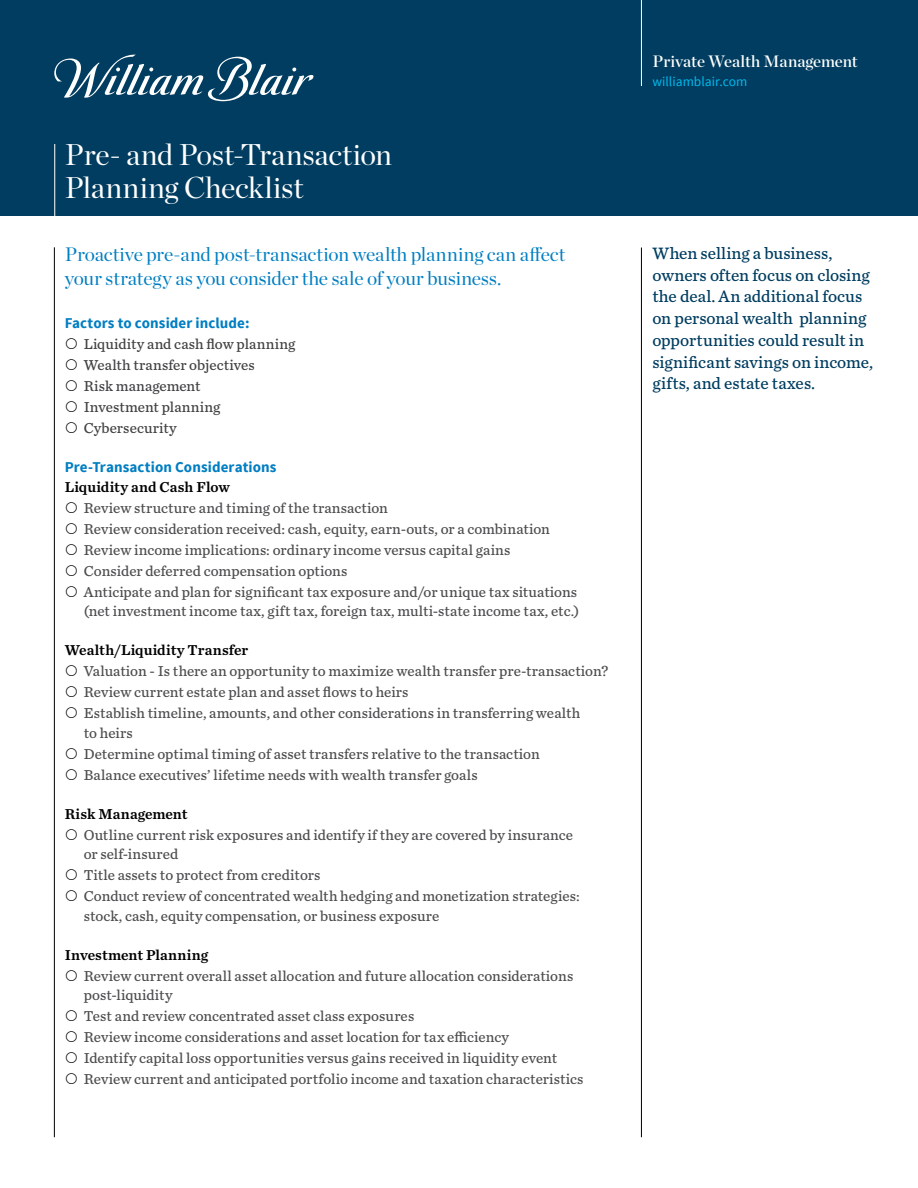
<style>
.page{position:relative;width:918px;height:1188px;background:#fff}
.page>*{position:absolute;margin:0;border:0;box-sizing:border-box;transform-origin:0 0}
.t1{font:30px/33px "Chronicle Display";color:#fff}
.t2{font:19.5px/24px "Chronicle Display";color:#007ec2}
.t3{font:17.25px/21.8px "Chronicle Text G4";color:#003d60}
.t4{font:16.5px "Chronicle Display Semi";letter-spacing:-.005em;color:#fff}
.t5{font:15px/21px "Chronicle Text G4";letter-spacing:.005em;color:#4d4d4f}
.t6{font:15px/21px "Chronicle Text G4";letter-spacing:.01em;color:#414042}
.t7{font:15px "Chronicle Text G4 Semi";letter-spacing:.005em;color:#000}
.t8{font:700 15px "Source Sans Pro";letter-spacing:.005em;color:#007ec2}
.t9{font:13.5px "Source Sans Pro";color:#00baee}
</style>
<div class="page">
<div style="left:0;top:0;width:918px;height:216px;background:#003d60"></div>
<hr style="left:641px;top:0;width:1px;height:86px;background:#fff">
<hr style="left:54px;top:144px;width:1px;height:72px;background:#fff">
<svg style="left:54px;top:55px;width:260px;height:46px"></svg>
<hr style="left:641px;top:248px;width:1px;height:889px;background:#000">
<hr style="left:54px;top:247px;width:1px;height:890px;background:#000">
<h1 class="t1" style="left:65px;top:136px;width:329px">Pre- and Post-Transaction<br>Planning Checklist</h1>
<h2 class="t2" style="left:65px;top:241px;width:502px">Proactive pre-and post-transaction wealth planning can affect your strategy as you consider the sale of your business.</h2>
<p class="t8" style="left:65px;top:314px;width:186px">Factors to consider include:</p>
<p class="t6" style="left:84px;top:333px;width:213px">Liquidity and cash flow planning<br>Wealth transfer objectives<br>Risk management<br>Investment planning<br>Cybersecurity</p>
<p class="t8" style="left:65px;top:458px;width:213px">Pre-Transaction Considerations</p>
<p class="t7" style="left:65px;top:475px;width:167px">Liquidity and Cash Flow</p>
<p class="t5" style="left:84px;top:497px;width:495px">Review structure and timing of the transaction<br>Review consideration received: cash, equity, earn-outs, or a combination Review income implications: ordinary income versus capital gains<br>Consider deferred compensation options<br>Anticipate and plan for significant tax exposure and/or unique tax situations</p>
<p class="t5" style="left:84px;top:600px;width:497px">(net investment income tax, gift tax, foreign tax, multi-state income tax, etc.)</p>
<p class="t7" style="left:65px;top:639px;width:185px">Wealth/Liquidity Transfer</p>
<p class="t5" style="left:84px;top:660px;width:526px">Valuation - Is there an opportunity to maximize wealth transfer pre-transaction?<br>Review current estate plan and asset flows to heirs<br>Establish timeline, amounts, and other considerations in transferring wealth</p>
<p class="t5" style="left:84px;top:722px;width:458px">to heirs<br>Determine optimal timing of asset transfers relative to the transaction<br>Balance executives’ lifetime needs with wealth transfer goals</p>
<p class="t7" style="left:65px;top:802px;width:124px">Risk Management</p>
<p class="t5" style="left:84px;top:824px;width:491px;line-height:19.5px">Outline current risk exposures and identify if they are covered by insurance or self-insured</p>
<p class="t5" style="left:84px;top:864px;width:498px">Title assets to protect from creditors<br>Conduct review of concentrated wealth hedging and monetization strategies:</p>
<p class="t5" style="left:84px;top:905px;width:357px">stock, cash, equity compensation, or business exposure</p>
<p class="t7" style="left:65px;top:943px;width:145px">Investment Planning</p>
<p class="t5" style="left:84px;top:965px;width:491px;line-height:19.5px">Review current overall asset allocation and future allocation considerations post-liquidity</p>
<p class="t5" style="left:84px;top:1005px;width:501px">Test and review concentrated asset class exposures<br>Review income considerations and asset location for tax efficiency<br>Identify capital loss opportunities versus gains received in liquidity event Review current and anticipated portfolio income and taxation characteristics</p>
<p class="t4" style="left:652px;top:48px;width:207px">Private Wealth Management</p>
<p class="t9" style="left:652px;top:73px;width:97px">williamblair.com</p>
<p class="t3" style="left:652px;top:241px;width:222px">When selling a business, owners often focus on closing the deal. An additional focus on personal wealth planning opportunities could result in significant savings on income, gifts, and estate taxes.</p>
</div>
